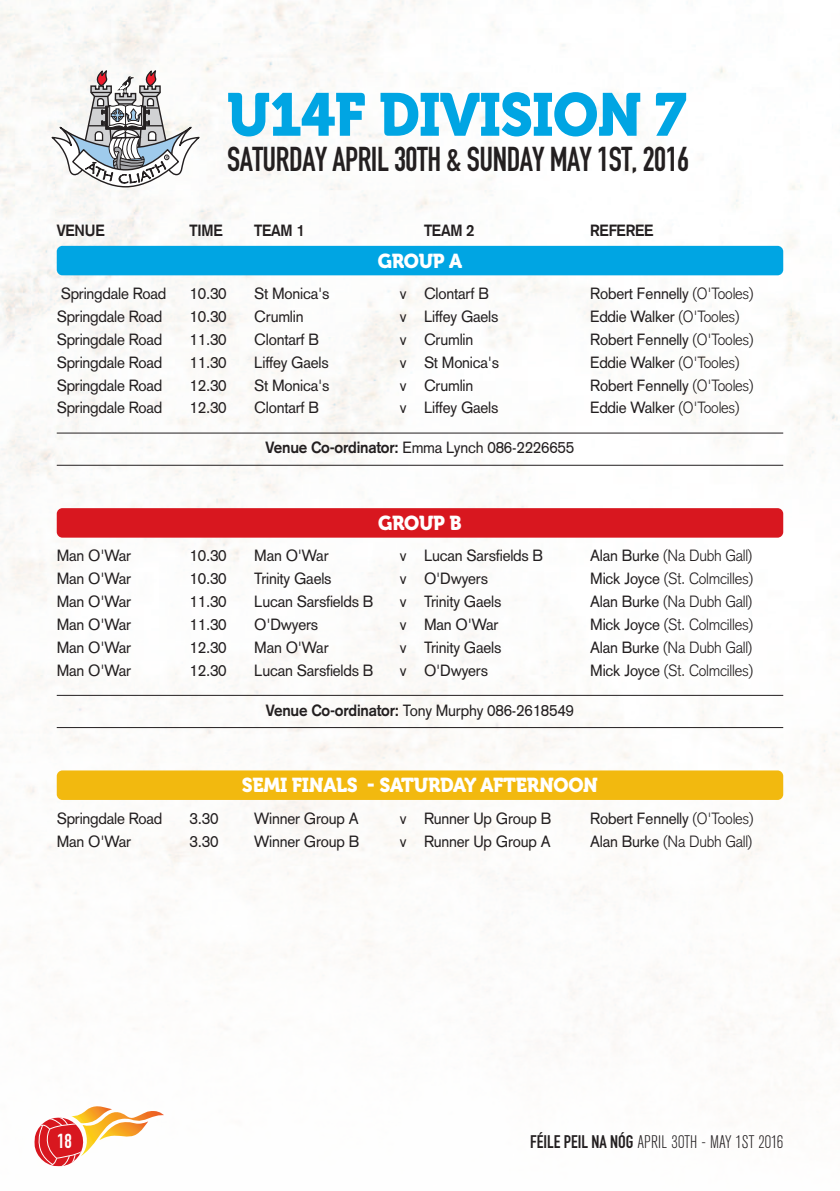
<style>
.page{position:relative;width:840px;height:1191px;background:#fff}
.page>*{position:absolute;margin:0;border:0;box-sizing:border-box;transform-origin:0 0}
.t1{font:60px "Museo 900";letter-spacing:-.015em;color:#00a5e3;scale:.95 1}
.t2{font:34px "Bern Sans CT";letter-spacing:-.015em;color:#231f20;scale:.95 1}
.t3{font:20px "Museo 900";letter-spacing:-.015em;color:#fff;scale:.95 1}
.t4{font:20px "Bern Sans CT";color:#fff}
.t5{font:300 condensed 18px "Akzidenz Grotesk BE";color:#231f20}
.t6{font:16px "Akzidenz Grotesk";letter-spacing:-.015em;color:#231f20;scale:.95 1}
.t7{font:300 16px "Akzidenz Grotesk";letter-spacing:-.015em;color:#231f20;scale:.95 1}
.t8{font:700 16px "Akzidenz Grotesk";letter-spacing:-.015em;color:#231f20;scale:.95 1}
.s1{font-weight:300}
.s2{font-weight:700}
.s3{font-weight:400}
.s4{font-family:"Bern Sans CT";font-weight:400;font-stretch:normal}
</style>
<div class="page">
<div style="left:57px;top:246px;width:725px;height:29px;background:#00a5e3;border-radius:6px"></div>
<div style="left:57px;top:508px;width:725px;height:29px;background:#d8171f;border-radius:6px"></div>
<div style="left:57px;top:770px;width:725px;height:30px;background:#f2b90f;border-radius:6px"></div>
<hr style="left:57px;top:432px;width:725px;height:1px;background:#231f20">
<hr style="left:57px;top:465px;width:725px;height:1px;background:#231f20">
<hr style="left:57px;top:695px;width:725px;height:1px;background:#231f20">
<hr style="left:57px;top:727px;width:725px;height:1px;background:#231f20">
<svg style="left:51px;top:70px;width:148px;height:117px"></svg>
<svg style="left:34px;top:1106px;width:130px;height:61px"></svg>
<h1 class="t1" style="left:227px;top:93px;width:485px">U14F DIVISION 7</h1>
<h2 class="t2" style="left:227px;top:147px;width:488px">SATURDAY APRIL 30TH &amp; SUNDAY MAY 1ST, 2016</h2>
<p class="t8" style="left:57px;top:225px;width:52px">VENUE</p>
<p class="t8" style="left:189px;top:225px;width:36px">TIME</p>
<p class="t8" style="left:254px;top:225px;width:55px">TEAM 1</p>
<p class="t8" style="left:424px;top:225px;width:55px">TEAM 2</p>
<p class="t8" style="left:590px;top:225px;width:68px">REFEREE</p>
<p class="t3" style="left:377px;top:253px;width:90px">GROUP A</p>
<p class="t6" style="left:61px;top:288px;width:113px">Springdale Road</p>
<p class="t6" style="left:189px;top:288px;width:41px">10.30</p>
<p class="t6" style="left:254px;top:288px;width:81px">St Monica's</p>
<p class="t6" style="left:399px;top:288px;width:95px">v Clontarf B</p>
<p class="t6" style="left:590px;top:288px;width:173px">Robert Fennelly <span class="s1">(O'Tooles)</span></p>
<p class="t6" style="left:57px;top:311px;width:113px">Springdale Road</p>
<p class="t6" style="left:189px;top:311px;width:41px">10.30</p>
<p class="t6" style="left:254px;top:311px;width:53px">Crumlin</p>
<p class="t6" style="left:399px;top:311px;width:105px">v Liffey Gaels</p>
<p class="t6" style="left:590px;top:311px;width:159px">Eddie Walker <span class="s1">(O'Tooles)</span></p>
<p class="t6" style="left:57px;top:333px;width:113px">Springdale Road</p>
<p class="t6" style="left:189px;top:333px;width:41px">11.30</p>
<p class="t6" style="left:254px;top:333px;width:70px">Clontarf B</p>
<p class="t6" style="left:399px;top:333px;width:79px">v Crumlin</p>
<p class="t6" style="left:590px;top:333px;width:173px">Robert Fennelly <span class="s1">(O'Tooles)</span></p>
<p class="t6" style="left:57px;top:356px;width:113px">Springdale Road</p>
<p class="t6" style="left:189px;top:356px;width:41px">11.30</p>
<p class="t6" style="left:254px;top:356px;width:80px">Liffey Gaels</p>
<p class="t6" style="left:399px;top:356px;width:106px">v St Monica's</p>
<p class="t6" style="left:590px;top:356px;width:159px">Eddie Walker <span class="s1">(O'Tooles)</span></p>
<p class="t6" style="left:57px;top:379px;width:113px">Springdale Road</p>
<p class="t6" style="left:189px;top:379px;width:41px">12.30</p>
<p class="t6" style="left:254px;top:379px;width:81px">St Monica's</p>
<p class="t6" style="left:399px;top:379px;width:79px">v Crumlin</p>
<p class="t6" style="left:590px;top:379px;width:173px">Robert Fennelly <span class="s1">(O'Tooles)</span></p>
<p class="t6" style="left:57px;top:402px;width:113px">Springdale Road</p>
<p class="t6" style="left:189px;top:402px;width:41px">12.30</p>
<p class="t6" style="left:254px;top:402px;width:70px">Clontarf B</p>
<p class="t6" style="left:399px;top:402px;width:105px">v Liffey Gaels</p>
<p class="t6" style="left:590px;top:402px;width:159px">Eddie Walker <span class="s1">(O'Tooles)</span></p>
<p class="t6" style="left:265px;top:442px;width:326px"><span class="s2">Venue Co-ordinator:</span> Emma Lynch 086-2226655</p>
<p class="t3" style="left:378px;top:516px;width:89px">GROUP B</p>
<p class="t6" style="left:57px;top:550px;width:80px">Man O'War</p>
<p class="t6" style="left:189px;top:550px;width:41px">10.30</p>
<p class="t6" style="left:254px;top:550px;width:80px">Man O'War</p>
<p class="t6" style="left:399px;top:550px;width:152px">v Lucan Sarsfields B</p>
<p class="t7" style="left:590px;top:550px;width:172px"><span class="s3">Alan Burke</span> (Na Dubh Gall)</p>
<p class="t6" style="left:57px;top:573px;width:80px">Man O'War</p>
<p class="t6" style="left:189px;top:573px;width:41px">10.30</p>
<p class="t6" style="left:254px;top:573px;width:83px">Trinity Gaels</p>
<p class="t6" style="left:399px;top:573px;width:94px">v O'Dwyers</p>
<p class="t7" style="left:590px;top:573px;width:173px"><span class="s3">Mick Joyce</span> (St. Colmcilles)</p>
<p class="t6" style="left:57px;top:596px;width:80px">Man O'War</p>
<p class="t6" style="left:189px;top:596px;width:41px">11.30</p>
<p class="t6" style="left:254px;top:596px;width:127px">Lucan Sarsfields B</p>
<p class="t6" style="left:399px;top:596px;width:108px">v Trinity Gaels</p>
<p class="t7" style="left:590px;top:596px;width:172px"><span class="s3">Alan Burke</span> (Na Dubh Gall)</p>
<p class="t6" style="left:57px;top:618px;width:80px">Man O'War</p>
<p class="t6" style="left:189px;top:618px;width:41px">11.30</p>
<p class="t6" style="left:254px;top:618px;width:69px">O'Dwyers</p>
<p class="t6" style="left:399px;top:618px;width:105px">v Man O'War</p>
<p class="t7" style="left:590px;top:618px;width:173px"><span class="s3">Mick Joyce</span> (St. Colmcilles)</p>
<p class="t6" style="left:57px;top:641px;width:80px">Man O'War</p>
<p class="t6" style="left:189px;top:641px;width:41px">12.30</p>
<p class="t6" style="left:254px;top:641px;width:80px">Man O'War</p>
<p class="t6" style="left:399px;top:641px;width:108px">v Trinity Gaels</p>
<p class="t7" style="left:590px;top:641px;width:172px"><span class="s3">Alan Burke</span> (Na Dubh Gall)</p>
<p class="t6" style="left:57px;top:664px;width:80px">Man O'War</p>
<p class="t6" style="left:189px;top:664px;width:41px">12.30</p>
<p class="t6" style="left:254px;top:664px;width:127px">Lucan Sarsfields B</p>
<p class="t6" style="left:399px;top:664px;width:94px">v O'Dwyers</p>
<p class="t7" style="left:590px;top:664px;width:173px"><span class="s3">Mick Joyce</span> (St. Colmcilles)</p>
<p class="t6" style="left:266px;top:704px;width:325px"><span class="s2">Venue Co-ordinator:</span> Tony Murphy 086-2618549</p>
<p class="t3" style="left:242px;top:778px;width:376px">SEMI FINALS - SATURDAY AFTERNOON</p>
<p class="t6" style="left:57px;top:812px;width:113px">Springdale Road</p>
<p class="t6" style="left:189px;top:812px;width:32px">3.30</p>
<p class="t6" style="left:254px;top:812px;width:111px">Winner Group A</p>
<p class="t6" style="left:399px;top:812px;width:161px">v Runner Up Group B</p>
<p class="t6" style="left:590px;top:812px;width:173px">Robert Fennelly <span class="s1">(O'Tooles)</span></p>
<p class="t6" style="left:57px;top:835px;width:80px">Man O'War</p>
<p class="t6" style="left:189px;top:835px;width:32px">3.30</p>
<p class="t6" style="left:254px;top:835px;width:112px">Winner Group B</p>
<p class="t6" style="left:399px;top:835px;width:160px">v Runner Up Group A</p>
<p class="t7" style="left:590px;top:835px;width:172px"><span class="s3">Alan Burke</span> (Na Dubh Gall)</p>
<p class="t4" style="left:57px;top:1133px;width:16px">18</p>
<p class="t5" style="left:529px;top:1135px;width:254px"><span class="s4">FÉILE PEIL NA NÓG</span> APRIL 30TH - MAY 1ST 2016</p>
</div>
